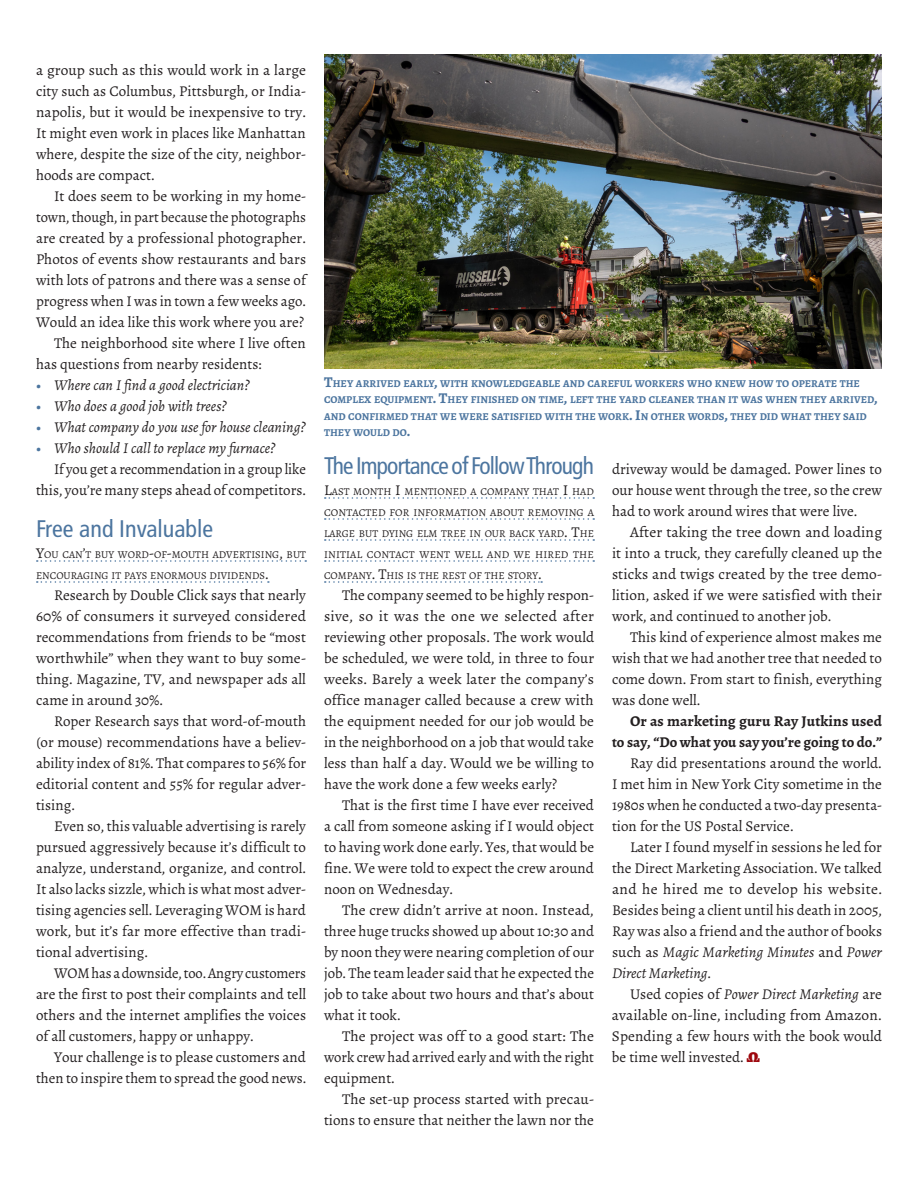
<style>
.page{position:relative;width:918px;height:1188px;background:#fff}
.page>*{position:absolute;margin:0;border:0;box-sizing:border-box;transform-origin:0 0}
.Subhead_1{font:condensed 24px "Frutiger LT Std";letter-spacing:-.035em;color:#4c759f}
.Subhead_1-2{font:condensed 24px "Frutiger LT Std";color:#4c759f}
.Body_Text{font:15px/21px "Alegreya";color:#231f20;text-align:justify}
.t1{font:italic 15px "Alegreya";color:#231f20}
.Body_Text-2{font:700 15px/21px "Alegreya";letter-spacing:.005em;color:#231f20;text-align:right}
.Subhead_1_follow{font:10.5px/21px "Alegreya";color:#231f20}
.t2{font:700 10.5px/16.5px "Alegreya";letter-spacing:.005em;color:#4c759f}
.s1{font-weight:700;font-style:normal;color:#4c759f}
.s2{font-size:15px}
.s3{font-style:italic}
.s4{font-weight:900;color:#9d070d}
</style>
<div class="page">
<svg style="left:37px;top:560px;width:269px;height:2px"></svg>
<svg style="left:37px;top:581px;width:232px;height:2px"></svg>
<svg style="left:325px;top:497px;width:269px;height:2px"></svg>
<svg style="left:325px;top:518px;width:269px;height:2px"></svg>
<svg style="left:325px;top:539px;width:269px;height:2px"></svg>
<svg style="left:325px;top:560px;width:269px;height:2px"></svg>
<svg style="left:325px;top:581px;width:217px;height:2px"></svg>
<img style="left:324px;top:54px;width:558px;height:315px">
<p class="Body_Text" style="left:36px;top:60px;width:272px">a group such as this would work in a large city such as Columbus, Pittsburgh, or India&shy;napolis, but it would be inexpensive to try.<br>It might even work in places like Manhattan where, despite the size of the city, neighbor&shy;hoods are compact.</p>
<p class="Body_Text" style="left:36px;top:186px;width:272px;text-indent:18px">It does seem to be working in my home&shy;town, though, in part because the photographs are created by a professional photographer.<br>Photos of events show restaurants and bars with lots of patrons and there was a sense of progress when I was in town a few weeks ago.<br>Would an idea like this work where you are?</p>
<p class="Body_Text" style="left:36px;top:333px;width:272px;text-indent:18px">The neighborhood site where I live often has questions from nearby residents:</p>
<p class="t1" style="left:36px;top:376px;width:215px"><span class="s1">•</span> Where can I find a good electrician?</p>
<p class="t1" style="left:36px;top:397px;width:192px"><span class="s1">•</span> Who does a good job with trees?</p>
<p class="t1" style="left:36px;top:418px;width:271px"><span class="s1">•</span> What company do you use for house cleaning?</p>
<p class="t1" style="left:36px;top:439px;width:241px"><span class="s1">•</span> Who should I call to replace my furnace?</p>
<p class="Body_Text" style="left:36px;top:459px;width:271px;text-align:right">If you get a recommendation in a group like this, you’re many steps ahead of competitors.</p>
<p class="Subhead_1-2" style="left:36px;top:515px;width:179px">Free and Invaluable</p>
<p class="Subhead_1_follow" style="left:36px;top:544px;width:271px"><span class="s2">Y</span>OU CAN<span class="s2">’</span>T BUY WORD<span class="s2">-</span>OF<span class="s2">-</span>MOUTH ADVERTISING<span class="s2">,</span> BUT<br>ENCOURAGING IT PAYS ENORMOUS DIVIDENDS<span class="s2">.</span></p>
<p class="Body_Text" style="left:36px;top:585px;width:272px;text-indent:18px">Research by Double Click says that nearly 60% of consumers it surveyed considered recommendations from friends to be “most worthwhile” when they want to buy some&shy;thing. Magazine, TV, and newspaper ads all came in around 30%.</p>
<p class="Body_Text" style="left:36px;top:711px;width:272px;text-indent:18px">Roper Research says that word-of-mouth (or mouse) recommendations have a believ&shy;ability index of 81%. That compares to 56% for editorial content and 55% for regular adver&shy;tising.</p>
<p class="Body_Text" style="left:36px;top:816px;width:272px;text-indent:18px">Even so, this valuable advertising is rarely pursued aggressively because it’s difficult to analyze, understand, organize, and control.<br>It also lacks sizzle, which is what most adver&shy;tising agencies sell. Leveraging WOM is hard work, but it’s far more effective than tradi&shy;tional advertising.</p>
<p class="Body_Text" style="left:36px;top:963px;width:272px;text-indent:18px">WOM has a downside, too. Angry customers are the first to post their complaints and tell others and the internet amplifies the voices of all customers, happy or unhappy.</p>
<p class="Body_Text" style="left:36px;top:1047px;width:272px;text-align:right">Your challenge is to please customers and then to inspire them to spread the good news.</p>
<p class="t2" style="left:324px;top:375px;width:555px"><span class="s2">T</span>HEY ARRIVED EARLY<span class="s2">,</span> WITH KNOWLEDGEABLE AND CAREFUL WORKERS WHO KNEW HOW TO OPERATE THE COMPLEX EQUIPMENT<span class="s2">. T</span>HEY FINISHED ON TIME<span class="s2">,</span> LEFT THE YARD CLEANER THAN IT WAS WHEN THEY ARRIVED<span class="s2">, </span>AND CONFIRMED THAT WE WERE SATISFIED WITH THE WORK<span class="s2">. I</span>N OTHER WORDS<span class="s2">,</span> THEY DID WHAT THEY SAID THEY WOULD DO<span class="s2">.</span></p>
<p class="Subhead_1" style="left:324px;top:452px;width:271px">The Importance of Follow Through</p>
<p class="Subhead_1_follow" style="left:324px;top:481px;width:272px;text-align:justify"><span class="s2">L</span>AST MONTH <span class="s2">I</span> MENTIONED A COMPANY THAT <span class="s2">I</span> HAD CONTACTED FOR INFORMATION ABOUT REMOVING A LARGE BUT DYING ELM TREE IN OUR BACK YARD<span class="s2">. T</span>HE INITIAL CONTACT WENT WELL AND WE HIRED THE COMPANY<span class="s2">. T</span>HIS IS THE REST OF THE STORY<span class="s2">.</span></p>
<p class="Body_Text" style="left:324px;top:585px;width:272px;text-indent:18px">The company seemed to be highly respon&shy;sive, so it was the one we selected after reviewing other proposals. The work would be scheduled, we were told, in three to four weeks. Barely a week later the company’s office manager called because a crew with the equipment needed for our job would be in the neighborhood on a job that would take less than half a day. Would we be willing to have the work done a few weeks early?</p>
<p class="Body_Text" style="left:324px;top:795px;width:272px;text-indent:18px">That is the first time I have ever received a call from someone asking if I would object to having work done early. Yes, that would be fine. We were told to expect the crew around noon on Wednesday.</p>
<p class="Body_Text" style="left:324px;top:900px;width:272px;text-indent:18px">The crew didn’t arrive at noon. Instead, three huge trucks showed up about 10:30 and by noon they were nearing completion of our job. The team leader said that he expected the job to take about two hours and that’s about what it took.</p>
<p class="Body_Text" style="left:324px;top:1026px;width:272px;text-indent:18px">The project was off to a good start: The work crew had arrived early and with the right equipment.</p>
<p class="Body_Text" style="left:324px;top:1089px;width:272px;text-align:right">The set-up process started with precau&shy;tions to ensure that neither the lawn nor the</p>
<p class="Body_Text" style="left:612px;top:459px;width:272px">driveway would be damaged. Power lines to our house went through the tree, so the crew had to work around wires that were live.</p>
<p class="Body_Text" style="left:612px;top:522px;width:272px;text-indent:18px">After taking the tree down and loading it into a truck, they carefully cleaned up the sticks and twigs created by the tree demo&shy;lition, asked if we were satisfied with their work, and continued to another job.</p>
<p class="Body_Text" style="left:612px;top:627px;width:272px;text-indent:18px">This kind of experience almost makes me wish that we had another tree that needed to come down. From start to finish, everything was done well.</p>
<p class="Body_Text-2" style="left:612px;top:711px;width:272px">Or as marketing guru Ray Jutkins used<br>to say, “Do what you say you’re going to do.”</p>
<p class="Body_Text" style="left:612px;top:753px;width:272px;text-indent:18px">Ray did presentations around the world.<br>I met him in New York City sometime in the 1980s when he conducted a two-day presenta&shy;tion for the US Postal Service.</p>
<p class="Body_Text" style="left:612px;top:837px;width:272px;text-indent:18px">Later I found myself in sessions he led for the Direct Marketing Association. We talked and he hired me to develop his website.<br>Besides being a client until his death in 2005, Ray was also a friend and the author of books such as <span class="s3">Magic Marketing Minutes</span> and <span class="s3">Power Direct Marketing</span>.</p>
<p class="Body_Text" style="left:612px;top:984px;width:272px;text-indent:18px">Used copies of <span class="s3">Power Direct Marketing</span> are available on-line, including from Amazon.<br>Spending a few hours with the book would be time well invested. <span class="s4">Ω</span></p>
</div>
